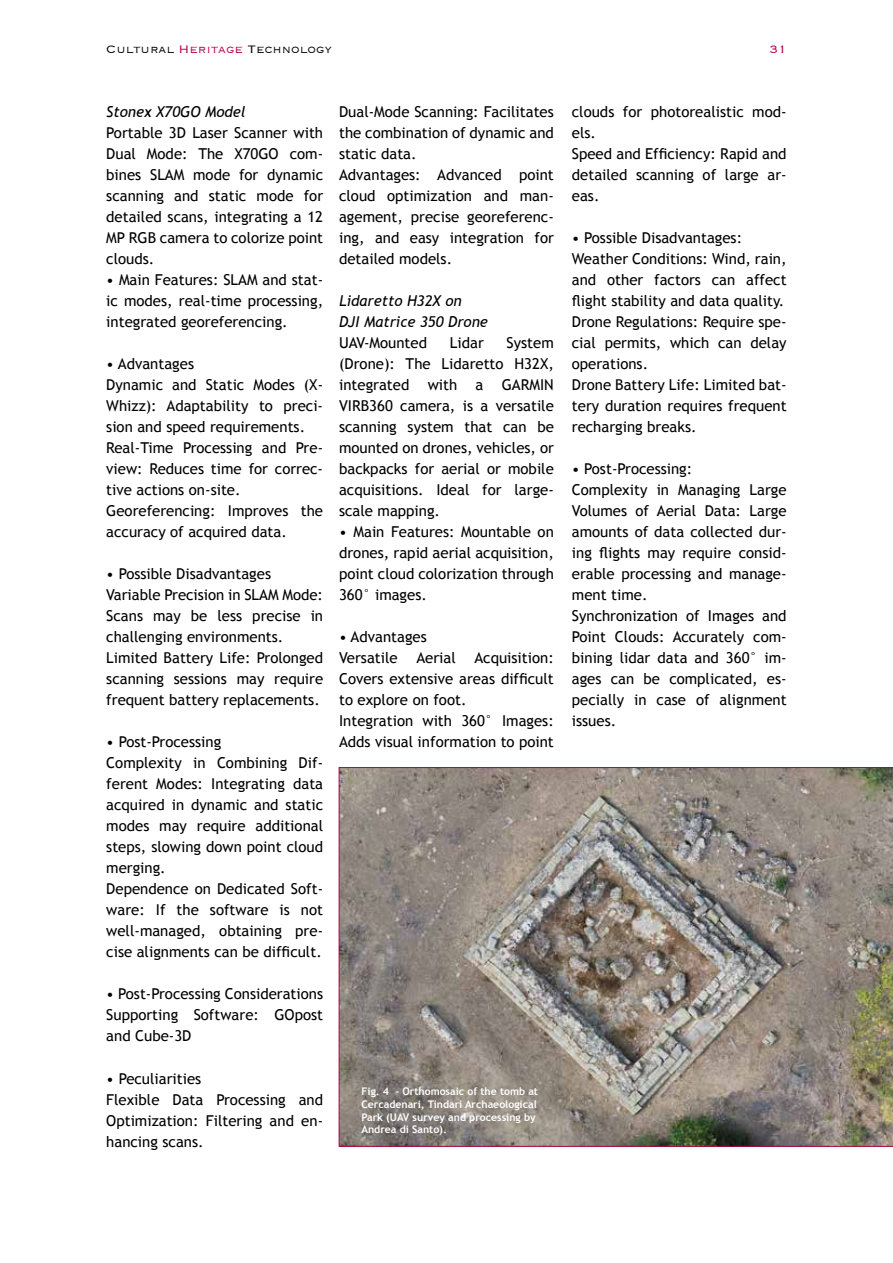
<style>
.page{position:relative;width:893px;height:1263px;background:#fff}
.page>*{position:absolute;margin:0;border:0;box-sizing:border-box;transform-origin:0 0}
.t1{font:15px/21px "Trebuchet MS";color:#000}
.t2{font:italic 15px/21px "Trebuchet MS";color:#000}
.t3{font:300 14.1px "Copperplate";color:#000}
.t4{font:300 14.1px "Copperplate";color:#b40247}
.t5{font:700 10.5px/12.6px "Trebuchet MS";color:#fff}
.s1{color:#b40247}
</style>
<div class="page">
<svg style="left:339px;top:767px;width:554px;height:380px;background:#8f867e"></svg>
<p class="t3" style="left:106px;top:40px;width:227px">Cultural <span class="s1">Heritage</span> Technology</p>
<p class="t4" style="left:769px;top:40px;width:19px">31</p>
<p class="t2" style="left:106px;top:102px;width:141px">Stonex X70GO Model</p>
<p class="t1" style="left:106px;top:123px;width:218px;text-align:justify">Portable 3D Laser Scanner with Dual Mode: The X70GO com&shy;bines SLAM mode for dynamic scanning and static mode for detailed scans, integrating a 12<br>MP RGB camera to colorize point clouds.</p>
<p class="t1" style="left:106px;top:270px;width:218px;text-align:justify">• Main Features: SLAM and stat&shy;ic modes, real-time processing, integrated georeferencing.</p>
<p class="t1" style="left:106px;top:354px;width:218px">• Advantages<br>Dynamic and Static Modes (X-<br>Whizz): Adaptability to preci&shy;sion and speed requirements.<br>Real-Time Processing and Pre&shy;view: Reduces time for correc&shy;tive actions on-site.<br>Georeferencing: Improves the accuracy of acquired data.</p>
<p class="t1" style="left:106px;top:564px;width:218px">• Possible Disadvantages<br>Variable Precision in SLAM Mode:<br>Scans may be less precise in challenging environments.<br>Limited Battery Life: Prolonged scanning sessions may require frequent battery replacements.</p>
<p class="t1" style="left:106px;top:732px;width:218px">• Post-Processing<br>Complexity in Combining Dif&shy;ferent Modes: Integrating data acquired in dynamic and static modes may require additional steps, slowing down point cloud merging.<br>Dependence on Dedicated Soft&shy;ware: If the software is not well-managed, obtaining pre&shy;cise alignments can be difficult.</p>
<p class="t1" style="left:106px;top:984px;width:218px;text-align:justify">• Post-Processing Considerations Supporting Software: GOpost and Cube-3D</p>
<p class="t1" style="left:106px;top:1068px;width:218px">• Peculiarities<br>Flexible Data Processing and<br>Optimization: Filtering and en&shy;hancing scans.</p>
<p class="t1" style="left:339px;top:102px;width:216px">Dual-Mode Scanning: Facilitates the combination of dynamic and static data.<br>Advantages: Advanced point cloud optimization and man&shy;agement, precise georeferenc&shy;ing, and easy integration for detailed models.</p>
<p class="t2" style="left:339px;top:291px;width:150px">Lidaretto H32X on<br>DJI Matrice 350 Drone</p>
<p class="t1" style="left:339px;top:333px;width:90px">UAV-Mounted</p>
<p class="t1" style="left:450px;top:333px;width:35px">Lidar</p>
<p class="t1" style="left:339px;top:333px;width:216px;text-align:justify;text-indent:168px">System (Drone): The Lidaretto H32X, integrated with a GARMIN VIRB360 camera, is a versatile scanning system that can be mounted on drones, vehicles, or backpacks for aerial or mobile acquisitions. Ideal for large&shy;scale mapping.</p>
<p class="t1" style="left:339px;top:522px;width:216px;text-align:justify">• Main Features: Mountable on drones, rapid aerial acquisition, point cloud colorization through 360° images.</p>
<p class="t1" style="left:339px;top:627px;width:216px">• Advantages<br>Versatile Aerial Acquisition:<br>Covers extensive areas difficult to explore on foot.<br>Integration with 360° Images:<br>Adds visual information to point</p>
<p class="t5" style="left:361px;top:1085px;width:178px">Fig. 4 - Orthomosaic of the tomb at<br>Cercadenari, Tindari Archaeological<br>Park (UAV survey and processing by<br>Andrea di Santo).</p>
<p class="t1" style="left:572px;top:102px;width:216px">clouds for photorealistic mod&shy;els.<br>Speed and Efficiency: Rapid and detailed scanning of large ar&shy;eas.</p>
<p class="t1" style="left:572px;top:228px;width:216px">• Possible Disadvantages:<br>Weather Conditions: Wind, rain, and other factors can affect flight stability and data quality.<br>Drone Regulations: Require spe&shy;cial permits, which can delay operations.<br>Drone Battery Life: Limited bat&shy;tery duration requires frequent recharging breaks.</p>
<p class="t1" style="left:572px;top:459px;width:216px">• Post-Processing:<br>Complexity in Managing Large<br>Volumes of Aerial Data: Large amounts of data collected dur&shy;ing flights may require consid&shy;erable processing and manage&shy;ment time.<br>Synchronization of Images and<br>Point Clouds: Accurately com&shy;bining lidar data and 360° im&shy;ages can be complicated, es&shy;pecially in case of alignment issues.</p>
</div>
